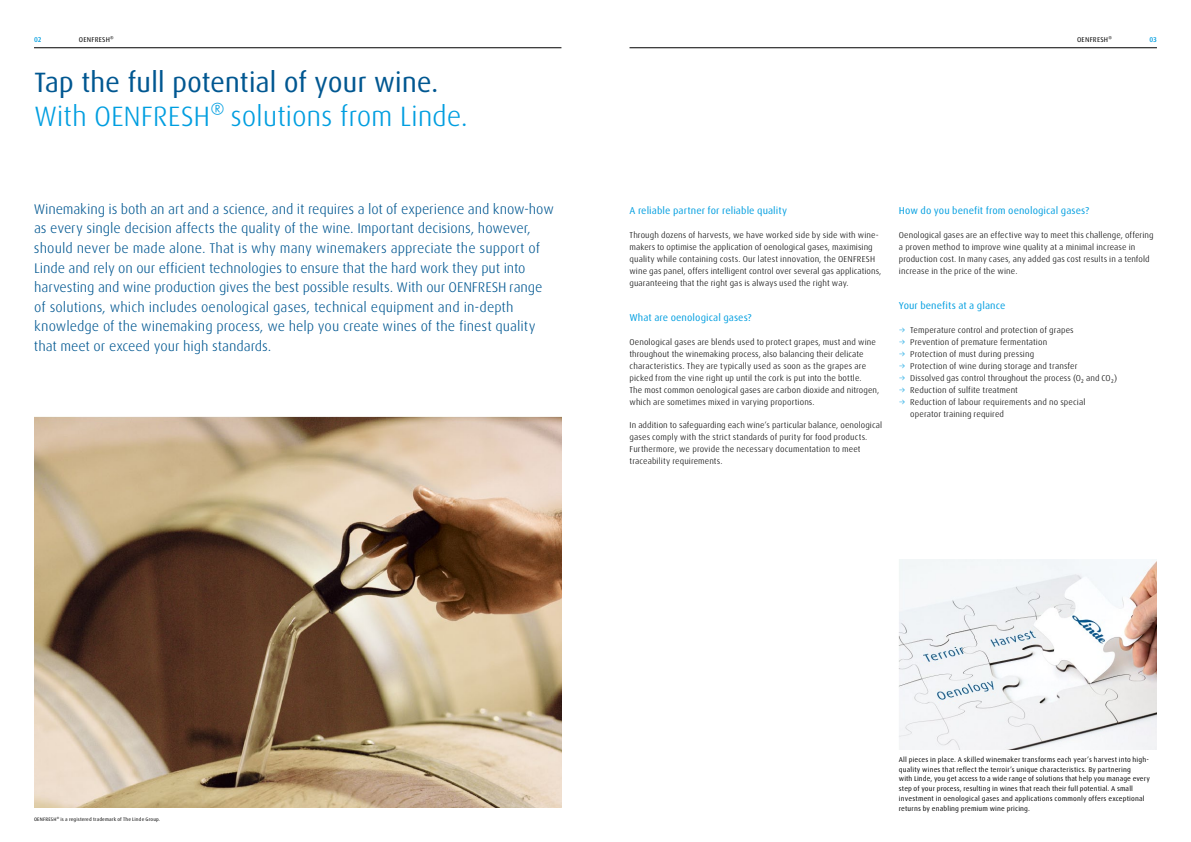
<style>
.page{position:relative;width:1191px;height:842px;background:#fff}
.page>*{position:absolute;margin:0;border:0;box-sizing:border-box;transform-origin:0 0}
.t1{font:300 28px "Linde Dax Global";letter-spacing:-.01em;color:#009ee0}
.t2{font:28px "Linde Dax Global";letter-spacing:-.01em;color:#005791}
.t3{font:300 14px/19.6px "Linde Dax Global";letter-spacing:-.005em;color:#005791}
.t4{font:10px "Linde Dax Global";letter-spacing:.005em;color:#009ee0}
.t5{font:300 8.5px/11.9px "Linde Dax Global";letter-spacing:.01em;color:#000}
.t6{font:7px/9.8px "Linde Dax Global";letter-spacing:.02em;color:#000}
.t7{font:500 7px "Linde Dax Global";color:#009ee0}
.t8{font:5px "Linde Dax Global";letter-spacing:.025em;color:#000}
.s1{color:#009ee0}
</style>
<div class="page">
<img style="left:34px;top:417px;width:527px;height:391px">
<hr style="left:34px;top:48px;width:527px;height:1px;background:#000">
<hr style="left:629px;top:48px;width:528px;height:1px;background:#000">
<img style="left:899px;top:559px;width:258px;height:191px">
<p class="t7" style="left:34px;top:35px;width:9px">02</p>
<p class="t6" style="left:79px;top:34px;width:36px">OENFRESH®</p>
<p class="t6" style="left:1077px;top:34px;width:36px">OENFRESH®</p>
<p class="t7" style="left:1149px;top:35px;width:9px">03</p>
<h1 class="t2" style="left:34px;top:66px;width:406px">Tap the full potential of your wine.</h1>
<h1 class="t1" style="left:34px;top:100px;width:435px">With OENFRESH® solutions from Linde.</h1>
<p class="t3" style="left:34px;top:199px;width:521px">Winemaking is both an art and a science, and it requires a lot of experience and know-how as every single decision affects the quality of the wine. Important decisions, however, should never be made alone. That is why many winemakers appreciate the support of Linde and rely on our efficient technologies to ensure that the hard work they put into harvesting and wine production gives the best possible results. With our OENFRESH range of solutions, which includes oenological gases, technical equipment and in-depth knowledge of the winemaking process, we help you create wines of the finest quality that meet or exceed your high standards.</p>
<p class="t4" style="left:629px;top:205px;width:159px">A reliable partner for reliable quality</p>
<p class="t5" style="left:629px;top:229px;width:253px">Through dozens of harvests, we have worked side by side with wine&shy;makers to optimise the application of oenological gases, maximising quality while containing costs. Our latest innovation, the OENFRESH wine gas panel, offers intelligent control over several gas applications, guaranteeing that the right gas is always used the right way.</p>
<p class="t4" style="left:629px;top:312px;width:124px">What are oenological gases?</p>
<p class="t5" style="left:629px;top:336px;width:251px">Oenological gases are blends used to protect grapes, must and wine throughout the winemaking process, also balancing their delicate characteristics. They are typically used as soon as the grapes are picked from the vine right up until the cork is put into the bottle.<br>The most common oenological gases are carbon dioxide and nitrogen, which are sometimes mixed in varying proportions.</p>
<p class="t5" style="left:629px;top:420px;width:254px">In addition to safeguarding each wine‘s particular balance, oenological gases comply with the strict standards of purity for food products.<br>Furthermore, we provide the necessary documentation to meet traceability requirements.</p>
<p class="t4" style="left:899px;top:205px;width:192px">How do you benefit from oenological gases?</p>
<p class="t5" style="left:899px;top:229px;width:256px">Oenological gases are an effective way to meet this challenge, offering a proven method to improve wine quality at a minimal increase in production cost. In many cases, any added gas cost results in a tenfold increase in the price of the wine.</p>
<p class="t4" style="left:899px;top:300px;width:108px">Your benefits at a glance</p>
<p class="t5" style="left:899px;top:324px;width:176px"><span class="s1">→</span> Temperature control and protection of grapes</p>
<p class="t5" style="left:899px;top:336px;width:150px"><span class="s1">→</span> Prevention of premature fermentation</p>
<p class="t5" style="left:899px;top:348px;width:137px"><span class="s1">→</span> Protection of must during pressing</p>
<p class="t5" style="left:899px;top:360px;width:180px"><span class="s1">→</span> Protection of wine during storage and transfer</p>
<p class="t5" style="left:899px;top:372px;width:220px"><span class="s1">→</span> Dissolved gas control throughout the process (O₂ and CO₂)</p>
<p class="t5" style="left:899px;top:384px;width:121px"><span class="s1">→</span> Reduction of sulfite treatment</p>
<p class="t5" style="left:910px;top:396px;width:177px;text-indent:-11px"><span class="s1">→</span> Reduction of labour requirements and no special operator training required</p>
<p class="t8" style="left:34px;top:816px;width:128px">OENFRESH® is a registered trademark of The Linde Group.</p>
<p class="t6" style="left:899px;top:754px;width:252px">All pieces in place. A skilled winemaker transforms each year’s harvest into high&shy;quality wines that reflect the terroir’s unique characteristics. By partnering<br>with Linde, you get access to a wide range of solutions that help you manage every step of your process, resulting in wines that reach their full potential. A small investment in oenological gases and applications commonly offers exceptional returns by enabling premium wine pricing.</p>
</div>
